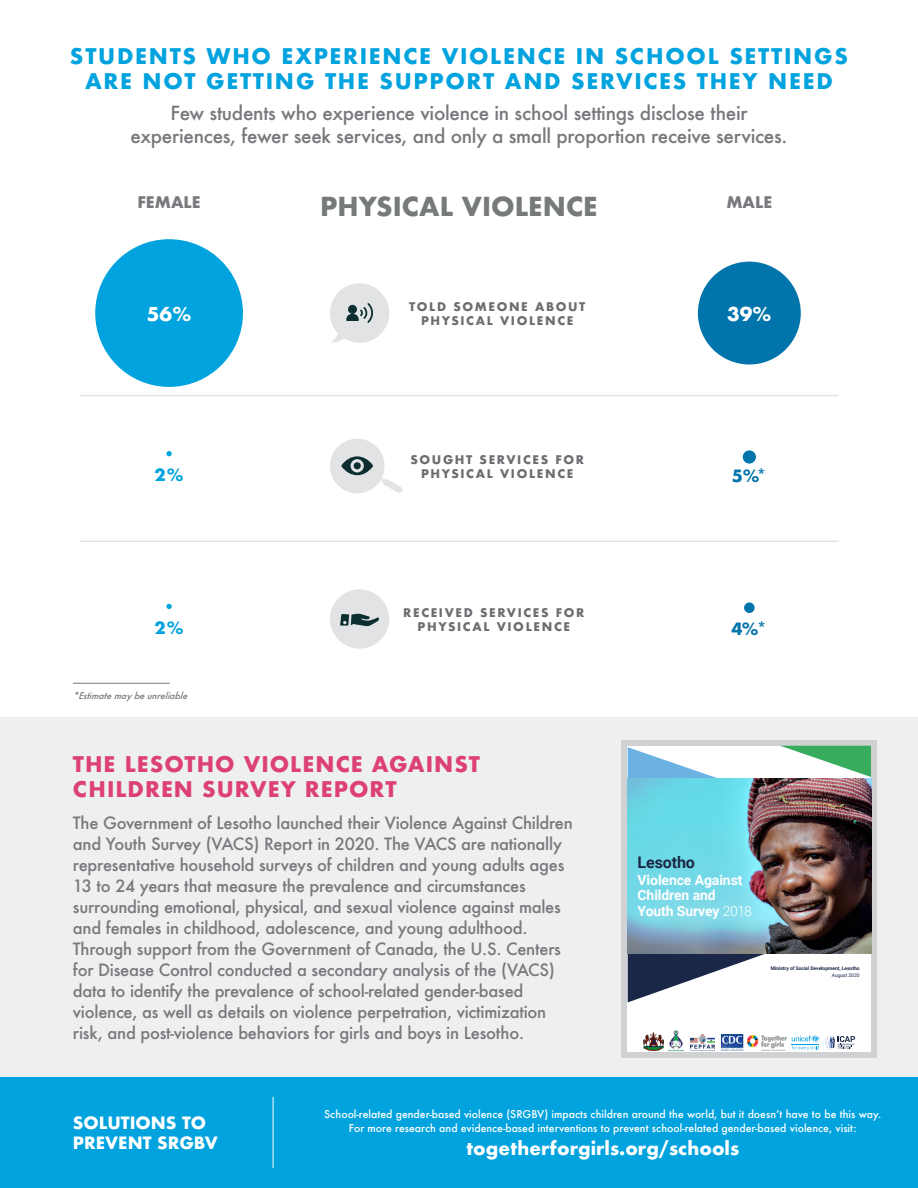
<style>
.page{position:relative;width:918px;height:1188px;background:#fff}
.page>*{position:absolute;margin:0;border:0;box-sizing:border-box;transform-origin:0 0}
.t1{font:700 25.5px "Futura";color:#767a7a}
.t2{font:700 21px "Futura";letter-spacing:.08em;color:#00a3de}
.t3{font:700 21px/25.2px "Futura";letter-spacing:.045em;color:#dd4174}
.t4{font:500 18.9px/22.5px "Futura";letter-spacing:-.015em;color:#77797d;text-align:center}
.t5{font:700 18.6px "Futura";color:#fff}
.t6{font:700 18px "Futura";color:#fff}
.t7{font:500 16.5px/21px "Futura";letter-spacing:-.015em;color:#77797d}
.t8{font:700 16.5px/19.8px "Futura";color:#fff}
.t9{font:700 16.5px "Futura";color:#0074ab}
.t10{font:700 16.5px "Futura";color:#00a3de}
.t11{font:700 16.05px "Roboto";letter-spacing:-.01em;color:#1a2747}
.t12{font:700 15.6px "Futura";color:#77797d}
.t13{font:700 13.95px/15.9px "Roboto";letter-spacing:-.01em;color:#fff}
.t14{font:700 11.55px/14px "Futura";letter-spacing:.14em;color:#6c6d70;text-align:center}
.t15{font:500 10.5px/13.5px "Futura";color:#fff;text-align:center}
.t16{font:italic 500 9px "Futura";color:#767a7a}
.t17{font:700 4.95px/6.4px "Roboto";letter-spacing:-.005em;color:#1a2747;text-align:right}
.s1{font-weight:300}
.s2{font-weight:400}
</style>
<div class="page">
<div style="left:0;top:717px;width:918px;height:360px;background:#eeefef"></div>
<svg style="left:330px;top:283px;width:59px;height:60px"></svg>
<svg style="left:330px;top:589px;width:59px;height:60px"></svg>
<svg style="left:330px;top:439px;width:73px;height:55px"></svg>
<div style="left:0;top:1077px;width:918px;height:111px;background:#00a3de"></div>
<hr style="left:273px;top:1097px;width:1px;height:71px;background:#fff">
<div style="left:95px;top:239px;width:148px;height:148px;background:#00a3de;border-radius:50%"></div>
<svg style="left:166px;top:604px;width:6px;height:5px"></svg>
<div style="left:698px;top:262px;width:103px;height:103px;background:#0074ab;border-radius:50%"></div>
<div style="left:743px;top:450px;width:13px;height:14px;background:#0074ab;border-radius:50%"></div>
<div style="left:744px;top:602px;width:11px;height:11px;background:#0074ab;border-radius:50%"></div>
<svg style="left:166px;top:451px;width:6px;height:5px"></svg>
<svg style="left:622px;top:740px;width:255px;height:317px;fill:#d0d1d2"></svg>
<div style="left:628px;top:746px;width:243px;height:305px;background:#fff"></div>
<svg style="left:780px;top:746px;width:91px;height:31px"></svg>
<svg style="left:628px;top:747px;width:124px;height:31px"></svg>
<svg style="left:628px;top:954px;width:139px;height:48px"></svg>
<img style="left:628px;top:778px;width:243px;height:176px">
<svg style="left:792px;top:1035px;width:63px;height:15px"></svg>
<img style="left:748px;top:1036px;width:39px;height:14px">
<img style="left:722px;top:1035px;width:21px;height:15px">
<img style="left:690px;top:1035px;width:25px;height:15px">
<img style="left:644px;top:1033px;width:19px;height:17px">
<img style="left:669px;top:1031px;width:15px;height:20px">
<hr style="left:80px;top:395px;width:758px;height:1px;background:#a1a3a6">
<hr style="left:80px;top:541px;width:758px;height:1px;background:#a1a3a6">
<hr style="left:73px;top:683px;width:97px;height:1px;background:#767a7a">
<p class="t2" style="left:70px;top:41px;width:780px">STUDENTS WHO EXPERIENCE VIOLENCE IN SCHOOL SETTINGS</p>
<p class="t2" style="left:85px;top:66px;width:749px">ARE NOT GETTING THE SUPPORT AND SERVICES THEY NEED</p>
<p class="t4" style="left:131px;top:102px;width:658px">Few students who experience violence in school settings disclose their experiences, fewer seek services, and only a small proportion receive services.</p>
<p class="t12" style="left:137px;top:191px;width:65px">FEMALE</p>
<p class="t1" style="left:320px;top:188px;width:279px">PHYSICAL VIOLENCE</p>
<p class="t12" style="left:726px;top:191px;width:47px">MALE</p>
<p class="t5" style="left:147px;top:300px;width:46px">56%</p>
<p class="t10" style="left:155px;top:463px;width:30px">2%</p>
<p class="t10" style="left:155px;top:616px;width:30px">2%</p>
<p class="t16" style="left:73px;top:690px;width:118px">*Estimate may be unreliable</p>
<p class="t14" style="left:409px;top:300px;width:178px">TOLD SOMEONE ABOUT<br>PHYSICAL VIOLENCE</p>
<p class="t14" style="left:410px;top:452px;width:175px">SOUGHT SERVICES FOR<br>PHYSICAL VIOLENCE</p>
<p class="t14" style="left:403px;top:605px;width:183px">RECEIVED SERVICES FOR<br>PHYSICAL VIOLENCE</p>
<p class="t3" style="left:73px;top:752px;width:409px">THE LESOTHO VIOLENCE AGAINST<br>CHILDREN SURVEY REPORT</p>
<p class="t7" style="left:73px;top:812px;width:501px">The Government of Lesotho launched their Violence Against Children and Youth Survey (VACS) Report in 2020. The VACS are nationally representative household surveys of children and young adults ages 13 to 24 years that measure the prevalence and circumstances surrounding emotional, physical, and sexual violence against males and females in childhood, adolescence, and young adulthood.<br>Through support from the Government of Canada, the U.S. Centers for Disease Control conducted a secondary analysis of the (VACS) data to identify the prevalence of school-related gender-based violence, as well as details on violence perpetration, victimization risk, and post-violence behaviors for girls and boys in Lesotho.</p>
<p class="t5" style="left:727px;top:300px;width:46px">39%</p>
<p class="t9" style="left:732px;top:464px;width:37px">5%*</p>
<p class="t9" style="left:731px;top:617px;width:37px">4%*</p>
<p class="t11" style="left:638px;top:851px;width:59px">Lesotho</p>
<p class="t13" style="left:638px;top:871px;width:116px">Violence Against<br>Children and<br>Youth Survey <span class="s1">2018</span></p>
<p class="t17" style="left:771px;top:965px;width:90px">Ministry of Social Development, Lesotho<br><span class="s2">August 2020</span></p>
<p class="t8" style="left:73px;top:1113px;width:147px">SOLUTIONS TO<br>PREVENT SRGBV</p>
<p class="t15" style="left:324px;top:1107px;width:559px">School-related gender-based violence (SRGBV) impacts children around the world, but it doesn’t have to be this way.<br>For more research and evidence-based interventions to prevent school-related gender-based violence, visit:</p>
<p class="t6" style="left:466px;top:1136px;width:274px">togetherforgirls.org/schools</p>
</div>
